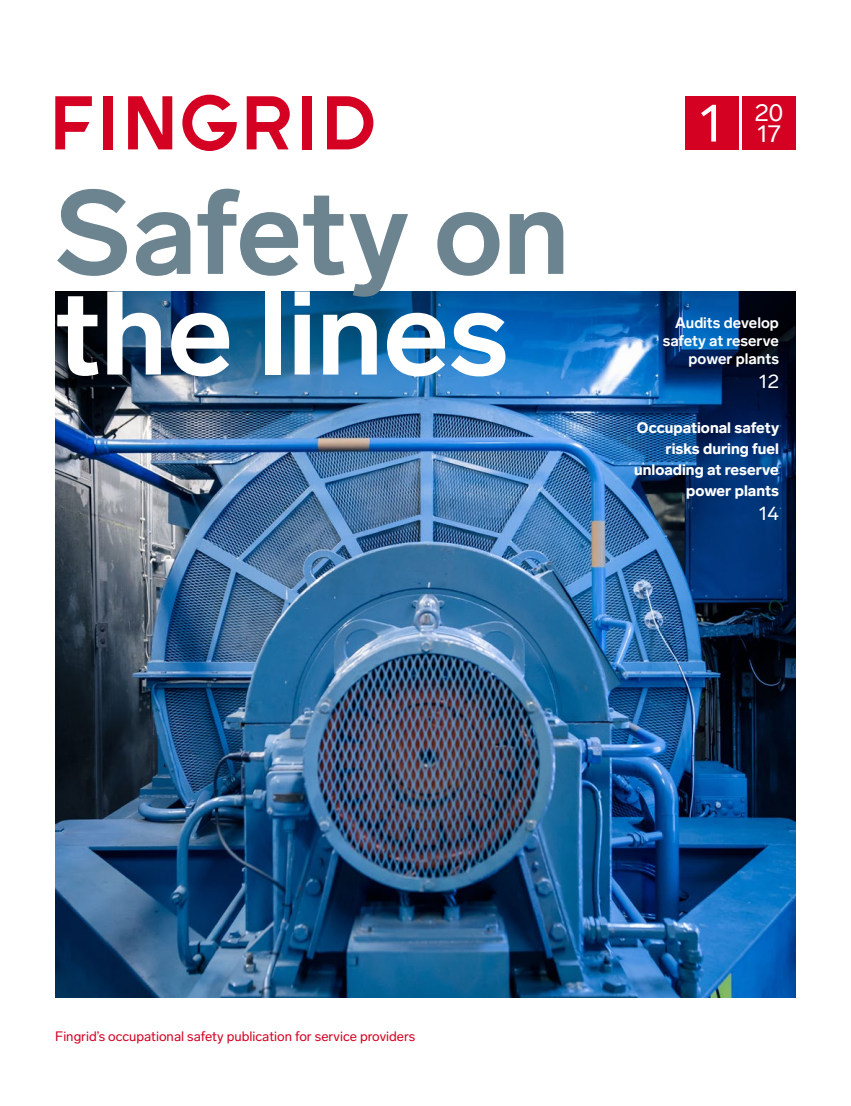
<style>
.page{position:relative;width:851px;height:1106px;background:#fff}
.page>*{position:absolute;margin:0;border:0;box-sizing:border-box;transform-origin:0 0}
.t1{font:700 117px "Lab Grotesque";letter-spacing:-.005em;color:#6b8490}
.t2{font:700 117px "Lab Grotesque";color:#fff}
.t3{font:24.45px/20.9px "Lab Grotesque";color:#fff;text-align:right}
.t4{font:19.5px "Lab Grotesque";color:#fff}
.t5{font:900 15px/21px "Lab Grotesque";color:#fff;text-align:right}
.t6{font:700 15px/18px "Lab Grotesque";color:#fff;text-align:right}
.t7{font:13.5px "Lab Grotesque";color:#d40122}
.s1{font-size:54px}
</style>
<div class="page">
<div style="left:103px;top:96px;width:10px;height:53px;background:#d40122"></div>
<svg style="left:128px;top:96px;width:44px;height:53px"></svg>
<svg style="left:55px;top:96px;width:37px;height:53px"></svg>
<div style="left:302px;top:96px;width:10px;height:53px;background:#d40122"></div>
<svg style="left:327px;top:96px;width:46px;height:53px"></svg>
<svg style="left:247px;top:96px;width:43px;height:53px"></svg>
<svg style="left:182px;top:95px;width:55px;height:56px"></svg>
<img style="left:55px;top:292px;width:740px;height:705px">
<div style="left:685px;top:96px;width:53px;height:53px;background:#d40122"></div>
<div style="left:742px;top:96px;width:53px;height:53px;background:#d40122"></div>
<h1 class="t1" style="left:55px;top:163px;width:516px">Safety on</h1>
<h1 class="t2" style="left:55px;top:264px;width:455px">the lines</h1>
<h2 class="t3" style="left:699px;top:102px;width:86px"><span class="s1">1</span> 20<br>17</h2>
<p class="t6" style="left:662px;top:314px;width:118px">Audits develop safety at reserve power plants</p>
<h3 class="t4" style="left:758px;top:369px;width:22px">12</h3>
<p class="t5" style="left:634px;top:417px;width:146px">Occupational safety risks during fuel unloading at reserve power plants</p>
<h3 class="t4" style="left:758px;top:501px;width:22px">14</h3>
<p class="t7" style="left:55px;top:1028px;width:361px">Fingrid’s occupational safety publication for service providers</p>
</div>
